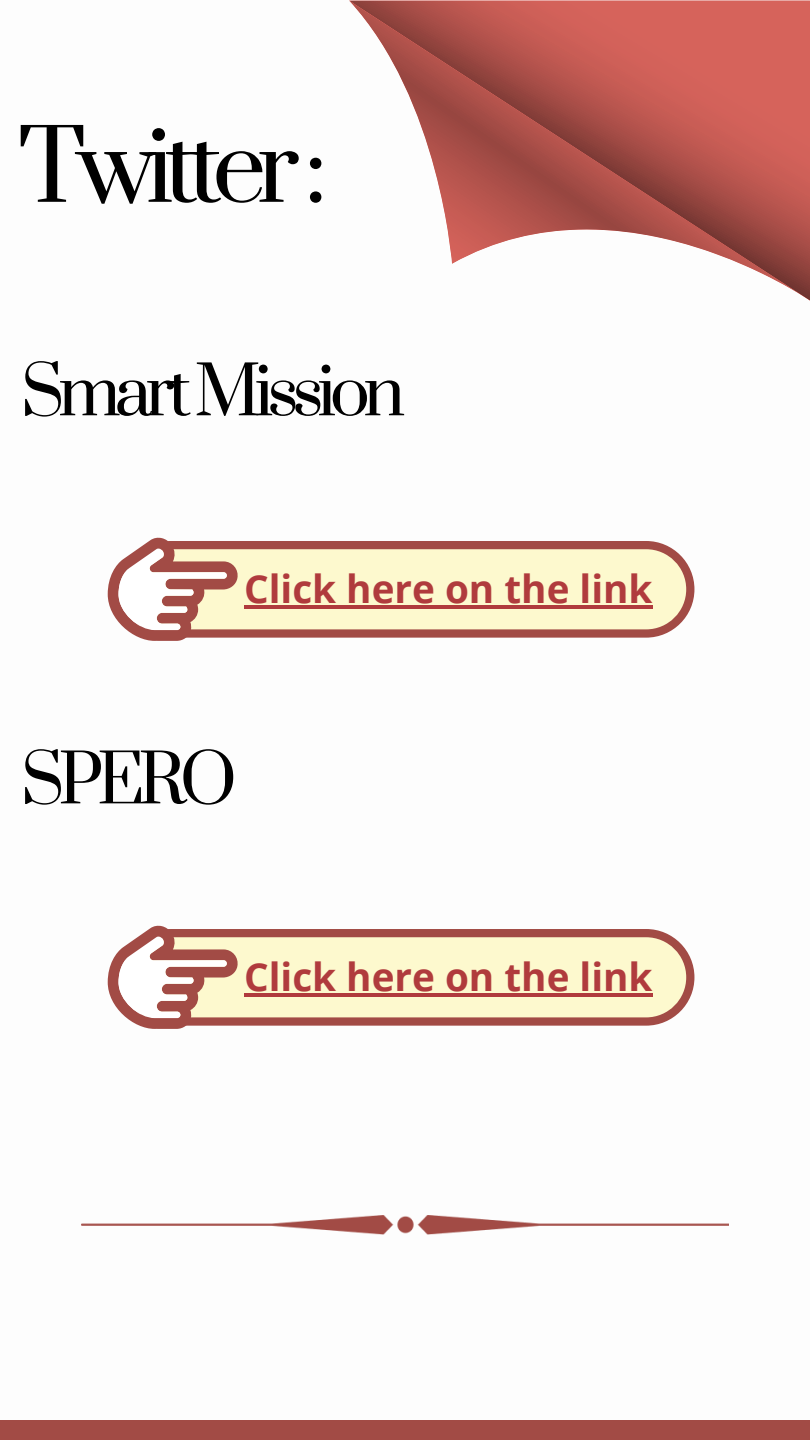
<style>
.page{position:relative;width:810px;height:1440px;background:#fff}
.page>*{position:absolute;margin:0;border:0;box-sizing:border-box;transform-origin:0 0}
.t1{font:96.1px "Prata";letter-spacing:-.095em;color:#000}
.t2{font:66.1px "Prata";letter-spacing:-.095em;color:#000}
.t3{font:700 38.7px "Open Sans";color:#b03b3d}
</style>
<div class="page">
<svg style="left:349px;top:1px;width:461px;height:300px"></svg>
<div style="left:0;top:1421px;width:810px;height:19px;background:#a24b45"></div>
<svg style="left:108px;top:537px;width:579px;height:104px;background:#e8d1b5"></svg>
<svg style="left:108px;top:925px;width:579px;height:104px;background:#e8d1b5"></svg>
<img style="left:81px;top:1215px;width:648px;height:20px">
<hr style="left:244px;top:606px;width:409px;height:3px;background:#b03b3d">
<hr style="left:244px;top:994px;width:409px;height:3px;background:#b03b3d">
<p class="t1" style="left:18px;top:106px;width:311px">Twitter:</p>
<p class="t2" style="left:21px;top:350px;width:386px">SmartMission</p>
<p class="t3" style="left:244px;top:562px;width:410px">Click here on the link</p>
<p class="t2" style="left:21px;top:738px;width:218px">SPERO</p>
<p class="t3" style="left:244px;top:950px;width:410px">Click here on the link</p>
</div>
